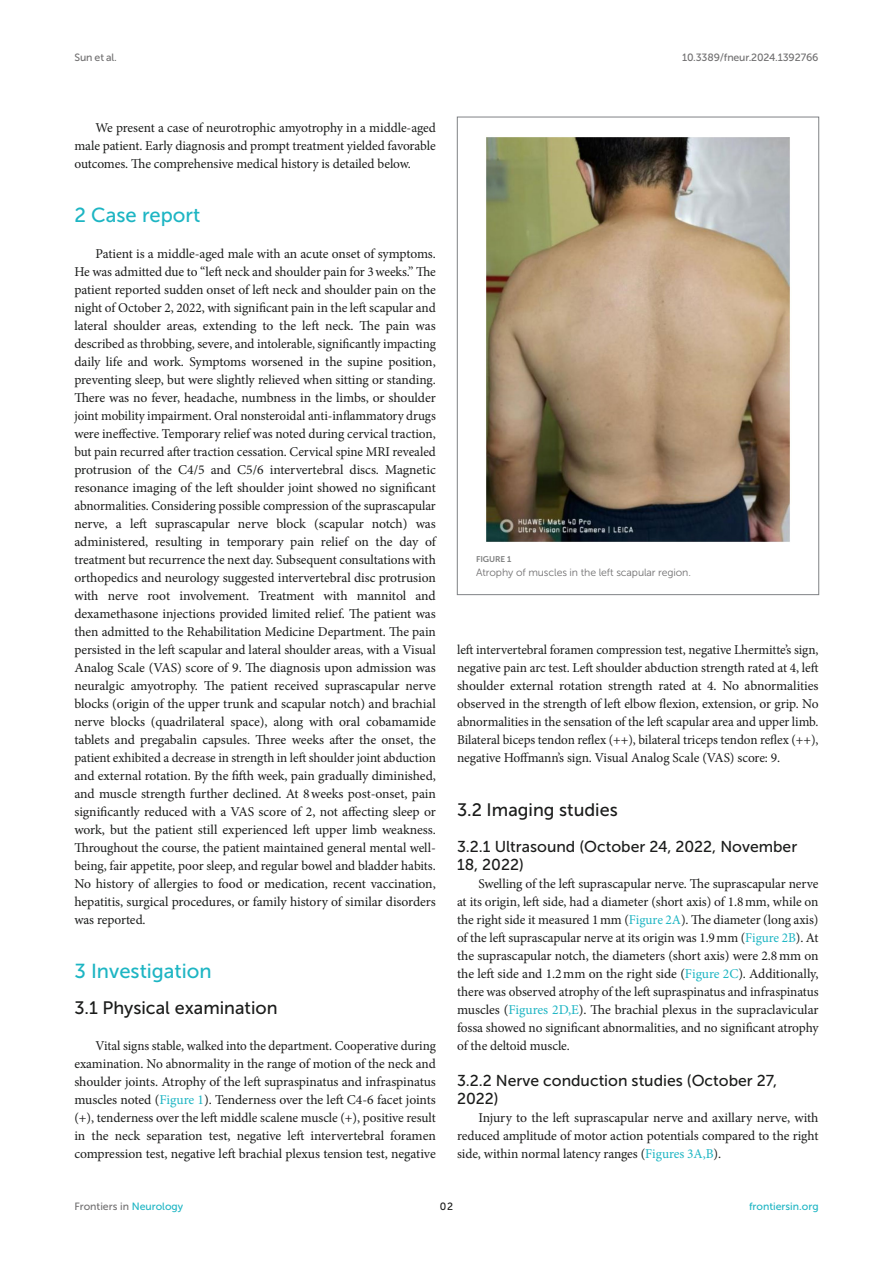
<style>
.page{position:relative;width:893px;height:1263px;background:#fff}
.page>*{position:absolute;margin:0;border:0;box-sizing:border-box;transform-origin:0 0}
.HEAD_1{font:20.25px "Museo Sans 500";color:#1db5c3}
.HEAD_2_after_HEAD_1{font:18px "Museo Sans 500";color:#1b1c1b}
.HEAD_2{font:18px "Museo Sans 500";color:#1b1c1b}
.HEAD_3_after_HEAD_2{font:15.75px/18px "Museo Sans 500";color:#1b1c1b}
.HEAD_3{font:15.75px/18px "Museo Sans 500";color:#1b1c1b}
.TEXT_FLUSH{font:13.5px/18px "Minion Pro";letter-spacing:-.005em;color:#1b1c1b;text-align:justify}
.TEXT{font:13.5px/18px "Minion Pro";letter-spacing:-.005em;color:#1b1c1b;text-align:justify}
.t1{font:10.5px "Museo Sans 500";letter-spacing:-.015em;color:#706f70}
.FIG_LEG{font:10.5px "Museo Sans 300";letter-spacing:-.01em;color:#706f70}
.t2{font:10.5px "Museo Sans 500";color:#1db5c3}
.t3{font:10.5px "Museo Sans 500";color:#1b1c1b}
.FIG_HD{font:8.25px "Museo Sans 700";letter-spacing:-.01em;color:#7e7f7f}
.s1{color:#1db5c3}
</style>
<div class="page">
<img style="left:486px;top:137px;width:304px;height:405px">
<p class="t1" style="left:74px;top:51px;width:44px">Sun et al.</p>
<p class="t1" style="left:682px;top:51px;width:138px">10.3389/fneur.2024.1392766</p>
<p class="TEXT" style="left:74px;top:119px;width:363px;text-indent:21px">We present a case of neurotrophic amyotrophy in a middle-aged male patient. Early diagnosis and prompt treatment yielded favorable outcomes. The comprehensive medical history is detailed below.</p>
<p class="HEAD_1" style="left:74px;top:204px;width:128px">2 Case report</p>
<p class="TEXT_FLUSH" style="left:74px;top:245px;width:363px;text-indent:21px">Patient is a middle-aged male with an acute onset of symptoms.<br>He was admitted due to “left neck and shoulder pain for 3weeks.” The patient reported sudden onset of left neck and shoulder pain on the night of October 2, 2022, with significant pain in the left scapular and lateral shoulder areas, extending to the left neck. The pain was described as throbbing, severe, and intolerable, significantly impacting daily life and work. Symptoms worsened in the supine position, preventing sleep, but were slightly relieved when sitting or standing.<br>There was no fever, headache, numbness in the limbs, or shoulder joint mobility impairment. Oral nonsteroidal anti-inflammatory drugs were ineffective. Temporary relief was noted during cervical traction, but pain recurred after traction cessation. Cervical spine MRI revealed protrusion of the C4/5 and C5/6 intervertebral discs. Magnetic resonance imaging of the left shoulder joint showed no significant abnormalities. Considering possible compression of the suprascapular nerve, a left suprascapular nerve block (scapular notch) was administered, resulting in temporary pain relief on the day of treatment but recurrence the next day. Subsequent consultations with orthopedics and neurology suggested intervertebral disc protrusion with nerve root involvement. Treatment with mannitol and dexamethasone injections provided limited relief. The patient was then admitted to the Rehabilitation Medicine Department. The pain persisted in the left scapular and lateral shoulder areas, with a Visual Analog Scale (VAS) score of 9. The diagnosis upon admission was neuralgic amyotrophy. The patient received suprascapular nerve blocks (origin of the upper trunk and scapular notch) and brachial nerve blocks (quadrilateral space), along with oral cobamamide tablets and pregabalin capsules. Three weeks after the onset, the patient exhibited a decrease in strength in left shoulder joint abduction and external rotation. By the fifth week, pain gradually diminished, and muscle strength further declined. At 8weeks post-onset, pain significantly reduced with a VAS score of 2, not affecting sleep or work, but the patient still experienced left upper limb weakness.<br>Throughout the course, the patient maintained general mental well&shy;being, fair appetite, poor sleep, and regular bowel and bladder habits.<br>No history of allergies to food or medication, recent vaccination, hepatitis, surgical procedures, or family history of similar disorders was reported.</p>
<p class="HEAD_1" style="left:74px;top:960px;width:139px">3 Investigation</p>
<p class="HEAD_2_after_HEAD_1" style="left:74px;top:998px;width:205px">3.1 Physical examination</p>
<p class="TEXT_FLUSH" style="left:74px;top:1037px;width:363px;text-indent:21px">Vital signs stable, walked into the department. Cooperative during examination. No abnormality in the range of motion of the neck and shoulder joints. Atrophy of the left supraspinatus and infraspinatus muscles noted (<span class="s1">Figure 1</span>). Tenderness over the left C4-6 facet joints (+), tenderness over the left middle scalene muscle (+), positive result in the neck separation test, negative left intervertebral foramen compression test, negative left brachial plexus tension test, negative</p>
<p class="FIG_HD" style="left:476px;top:555px;width:37px">FIGURE 1</p>
<p class="FIG_LEG" style="left:476px;top:566px;width:216px">Atrophy of muscles in the left scapular region.</p>
<p class="TEXT_FLUSH" style="left:457px;top:641px;width:363px">left intervertebral foramen compression test, negative Lhermitte’s sign, negative pain arc test. Left shoulder abduction strength rated at 4, left shoulder external rotation strength rated at 4. No abnormalities observed in the strength of left elbow flexion, extension, or grip. No abnormalities in the sensation of the left scapular area and upper limb.<br>Bilateral biceps tendon reflex (++), bilateral triceps tendon reflex (++), negative Hoffmann’s sign. Visual Analog Scale (VAS) score: 9.</p>
<p class="HEAD_2" style="left:457px;top:800px;width:162px">3.2 Imaging studies</p>
<p class="HEAD_3_after_HEAD_2" style="left:457px;top:838px;width:342px">3.2.1 Ultrasound (October 24, 2022, November<br>18, 2022)</p>
<p class="TEXT_FLUSH" style="left:457px;top:875px;width:363px;text-indent:21px">Swelling of the left suprascapular nerve. The suprascapular nerve at its origin, left side, had a diameter (short axis) of 1.8mm, while on the right side it measured 1mm (<span class="s1">Figure 2A</span>). The diameter (long axis) of the left suprascapular nerve at its origin was 1.9mm (<span class="s1">Figure 2B</span>). At the suprascapular notch, the diameters (short axis) were 2.8mm on the left side and 1.2mm on the right side (<span class="s1">Figure 2C</span>). Additionally, there was observed atrophy of the left supraspinatus and infraspinatus muscles (<span class="s1">Figures 2D,E</span>). The brachial plexus in the supraclavicular fossa showed no significant abnormalities, and no significant atrophy of the deltoid muscle.</p>
<p class="HEAD_3" style="left:457px;top:1072px;width:322px">3.2.2 Nerve conduction studies (October 27,<br>2022)</p>
<p class="TEXT_FLUSH" style="left:457px;top:1109px;width:363px;text-indent:21px">Injury to the left suprascapular nerve and axillary nerve, with reduced amplitude of motor action potentials compared to the right side, within normal latency ranges (<span class="s1">Figures 3A,B</span>).</p>
<p class="t1" style="left:74px;top:1200px;width:110px">Frontiers in <span class="s1">Neurology</span></p>
<p class="t3" style="left:440px;top:1200px;width:15px">02</p>
<p class="t2" style="left:749px;top:1200px;width:71px">frontiersin.org</p>
</div>
